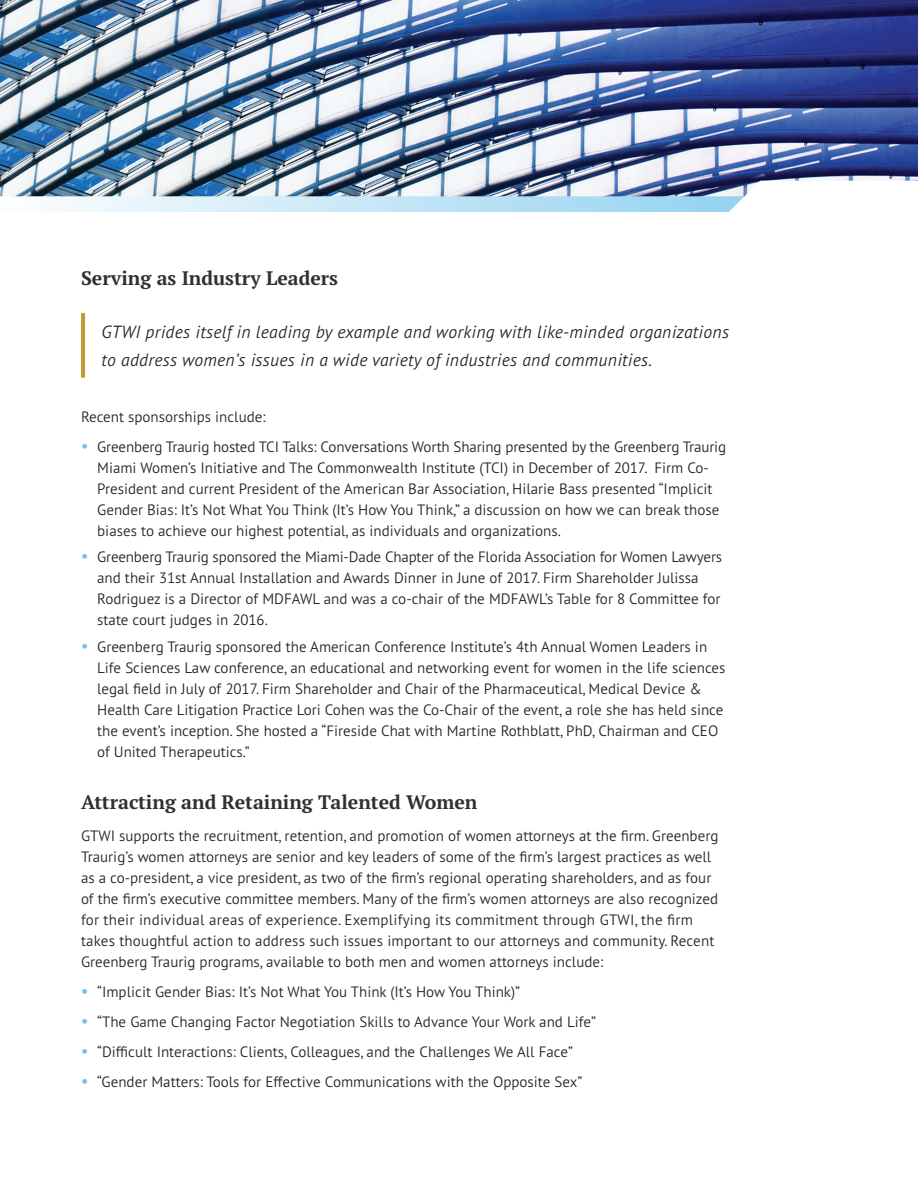
<style>
.page{position:relative;width:918px;height:1188px;background:#fff}
.page>*{position:absolute;margin:0;border:0;box-sizing:border-box;transform-origin:0 0}
.t1{font:700 19.5px "PT Serif Pro";color:#312f30}
.t2{font:italic 300 17.7px/27.3px "PT Sans Pro";letter-spacing:.015em;color:#231f20}
.t3{font:300 15px/21px "PT Sans Pro";color:#231f20}
.s1{font-family:"PT Serif Pro";font-weight:700;color:#6bc1e9}
</style>
<div class="page">
<img style="left:0;top:0;width:918px;height:181px">
<img style="left:0;top:181px;width:760px;height:31px">
<hr style="left:81px;top:313px;width:4px;height:65px;background:#c09c38">
<h1 class="t1" style="left:81px;top:265px;width:259px">Serving as Industry Leaders</h1>
<p class="t2" style="left:101px;top:318px;width:629px">GTWI prides itself in leading by example and working with like-minded organizations to address women’s issues in a wide variety of industries and communities.</p>
<p class="t3" style="left:81px;top:406px;width:186px">Recent sponsorships include:</p>
<p class="t3" style="left:97px;top:436px;width:631px;text-indent:-16px"><span class="s1">•</span> Greenberg Traurig hosted TCI Talks: Conversations Worth Sharing presented by the Greenberg Traurig Miami Women’s Initiative and The Commonwealth Institute (TCI) in December of 2017. Firm Co-President and current President of the American Bar Association, Hilarie Bass presented “Implicit Gender Bias: It’s Not What You Think (It’s How You Think,” a discussion on how we can break those biases to achieve our highest potential, as individuals and organizations.</p>
<p class="t3" style="left:97px;top:546px;width:627px;text-indent:-16px"><span class="s1">•</span> Greenberg Traurig sponsored the Miami-Dade Chapter of the Florida Association for Women Lawyers and their 31st Annual Installation and Awards Dinner in June of 2017. Firm Shareholder Julissa Rodriguez is a Director of MDFAWL and was a co-chair of the MDFAWL’s Table for 8 Committee for state court judges in 2016.</p>
<p class="t3" style="left:97px;top:635px;width:630px;text-indent:-16px"><span class="s1">•</span> Greenberg Traurig sponsored the American Conference Institute’s 4th Annual Women Leaders in Life Sciences Law conference, an educational and networking event for women in the life sciences legal field in July of 2017. Firm Shareholder and Chair of the Pharmaceutical, Medical Device &amp; Health Care Litigation Practice Lori Cohen was the Co-Chair of the event, a role she has held since the event’s inception. She hosted a “Fireside Chat with Martine Rothblatt, PhD, Chairman and CEO of United Therapeutics.”</p>
<h1 class="t1" style="left:81px;top:789px;width:398px">Attracting and Retaining Talented Women</h1>
<p class="t3" style="left:81px;top:825px;width:639px">GTWI supports the recruitment, retention, and promotion of women attorneys at the firm. Greenberg Traurig’s women attorneys are senior and key leaders of some of the firm’s largest practices as well as a co-president, a vice president, as two of the firm’s regional operating shareholders, and as four of the firm’s executive committee members. Many of the firm’s women attorneys are also recognized for their individual areas of experience. Exemplifying its commitment through GTWI, the firm takes thoughtful action to address such issues important to our attorneys and community. Recent Greenberg Traurig programs, available to both men and women attorneys include:</p>
<p class="t3" style="left:81px;top:981px;width:441px"><span class="s1">•</span> “Implicit Gender Bias: It’s Not What You Think (It’s How You Think)”</p>
<p class="t3" style="left:81px;top:1011px;width:517px"><span class="s1">•</span> “The Game Changing Factor Negotiation Skills to Advance Your Work and Life”</p>
<p class="t3" style="left:81px;top:1041px;width:494px"><span class="s1">•</span> “Difficult Interactions: Clients, Colleagues, and the Challenges We All Face”</p>
<p class="t3" style="left:81px;top:1071px;width:503px"><span class="s1">•</span> “Gender Matters: Tools for Effective Communications with the Opposite Sex”</p>
</div>
